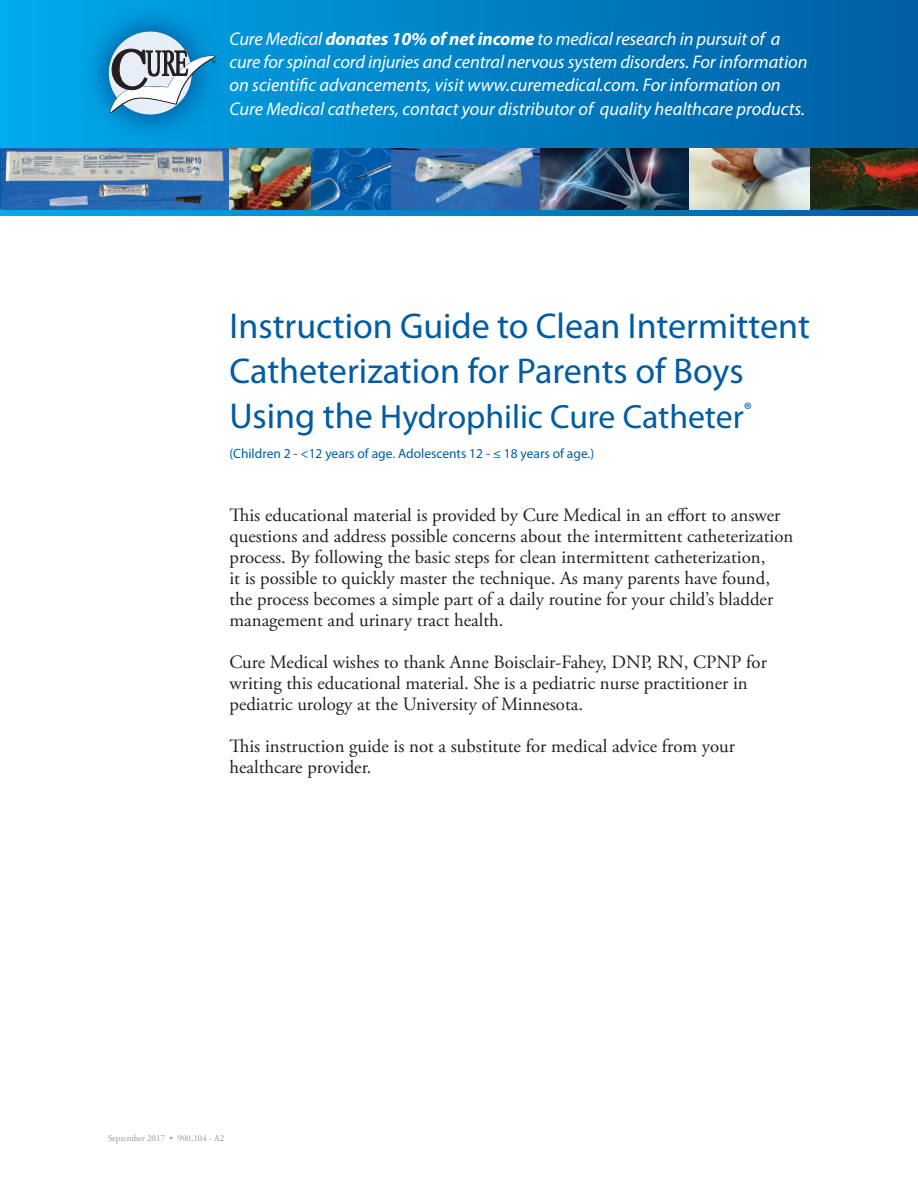
<style>
.page{position:relative;width:918px;height:1188px;background:#fff}
.page>*{position:absolute;margin:0;border:0;box-sizing:border-box;transform-origin:0 0}
.t1{font:36px/45px "Myriad Pro";color:#015ca3}
.t2{font:33.75px "Myriad Pro";color:#015ca3}
.t3{font:18.75px/21px "Adobe Garamond Pro";color:#231f20}
.t4{font:italic 18.3px/23.2px "Myriad Pro";color:#fff}
.t5{font:13.5px "Myriad Pro";color:#015ca3}
.t6{font:9px "Adobe Garamond Pro";color:#939598}
.s1{font-weight:700}
.s2{font-size:36px}
</style>
<div class="page">
<div style="left:0;top:0;width:918px;height:216px;background:linear-gradient(to right,#00abec,#005da3)"></div>
<svg style="left:82px;top:4px;width:138px;height:138px;fill:#0098da"></svg>
<div style="left:109px;top:32px;width:83px;height:83px;background:#e7eef8;border-radius:50%"></div>
<svg style="left:109px;top:47px;width:106px;height:68px"></svg>
<img style="left:688px;top:148px;width:122px;height:61px">
<img style="left:540px;top:148px;width:148px;height:61px">
<svg style="left:810px;top:148px;width:108px;height:61px"></svg>
<svg style="left:310px;top:148px;width:82px;height:61px;fill:#045aa8"></svg>
<img style="left:1px;top:148px;width:227px;height:61px">
<svg style="left:392px;top:148px;width:148px;height:61px;fill:#2e6ab0"></svg>
<img style="left:230px;top:148px;width:80px;height:61px">
<p class="t4" style="left:230px;top:27px;width:580px">Cure Medical <span class="s1">donates 10% of net income</span> to medical research in pursuit of a cure for spinal cord injuries and central nervous system disorders. For information on scientific advancements, visit www.curemedical.com. For information on Cure Medical catheters, contact your distributor of quality healthcare products.</p>
<h1 class="t1" style="left:230px;top:304px;width:582px">Instruction Guide to Clean Intermittent<br>Catheterization for Parents of Boys</h1>
<h2 class="t2" style="left:230px;top:398px;width:524px"><span class="s2">Using the</span> Hydrophilic Cure Catheter<sup>®</sup></h2>
<p class="t5" style="left:230px;top:446px;width:366px">(Children 2 - &lt;12 years of age. Adolescents 12 - ≤ 18 years of age.)</p>
<p class="t3" style="left:230px;top:505px;width:565px">This educational material is provided by Cure Medical in an effort to answer questions and address possible concerns about the intermittent catheterization process. By following the basic steps for clean intermittent catheterization,<br>it is possible to quickly master the technique. As many parents have found, the process becomes a simple part of a daily routine for your child’s bladder management and urinary tract health.</p>
<p class="t3" style="left:230px;top:652px;width:539px">Cure Medical wishes to thank Anne Boisclair-Fahey, DNP, RN, CPNP for writing this educational material. She is a pediatric nurse practitioner in pediatric urology at the University of Minnesota.</p>
<p class="t3" style="left:230px;top:736px;width:507px">This instruction guide is not a substitute for medical advice from your healthcare provider.</p>
<p class="t6" style="left:108px;top:1132px;width:118px">September 2017 • 900,104 - A2</p>
</div>
